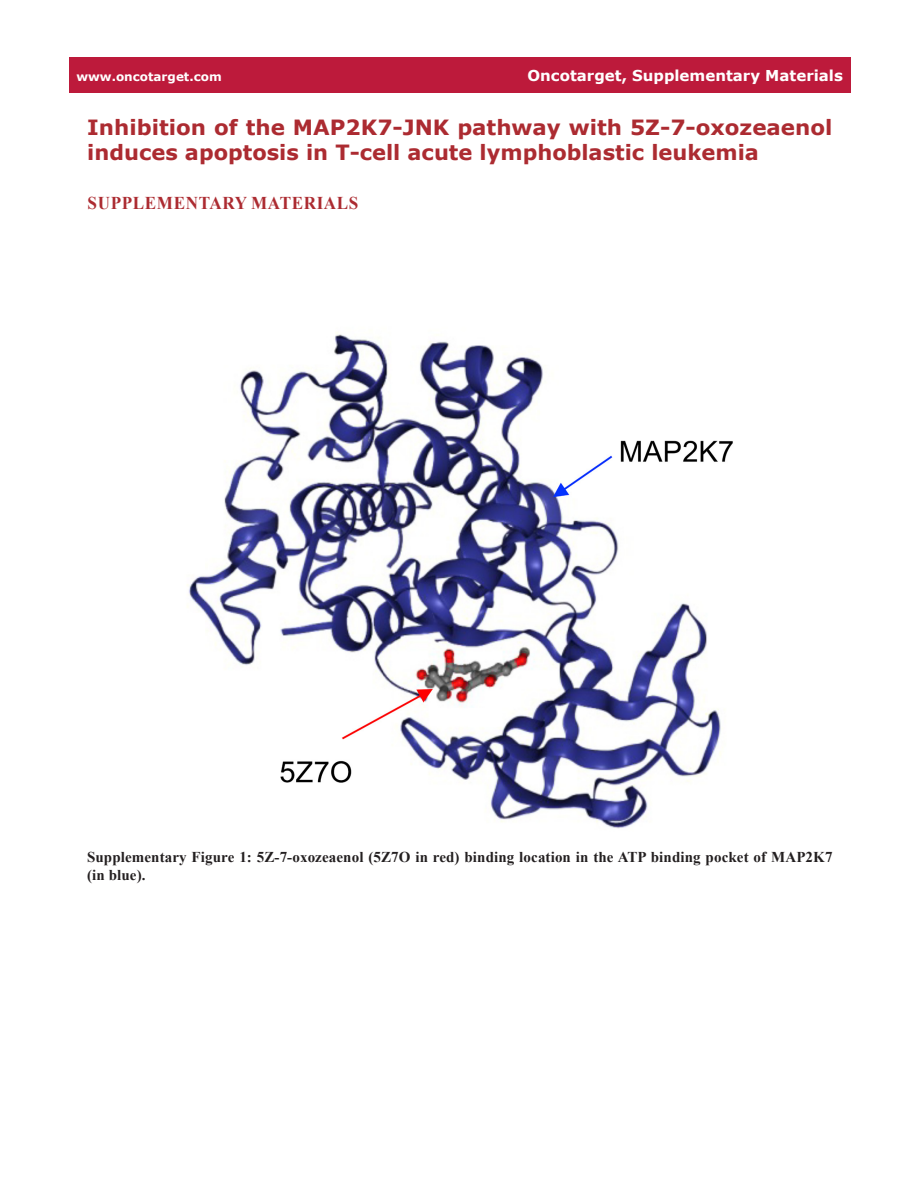
<style>
.page{position:relative;width:918px;height:1188px;background:#fff}
.page>*{position:absolute;margin:0;border:0;box-sizing:border-box;transform-origin:0 0}
.t1{font:700 21px/25.2px "Verdana";color:#ac2b31}
.Heading{font:700 18px "Times New Roman";letter-spacing:.035em;color:#ac2b31;scale:.95 1}
.FigureText{font:700 15px/18px "Times New Roman";letter-spacing:.01em;color:#231f20}
.t2{font:700 15px "Verdana";color:#fff}
.t3{font:700 12px "Verdana";color:#fff}
</style>
<div class="page">
<div style="left:69px;top:57px;width:781px;height:36px;background:#bd1a3b"></div>
<img style="left:187px;top:332px;width:546px;height:497px">
<p class="t3" style="left:76px;top:68px;width:147px">www.oncotarget.com</p>
<p class="t2" style="left:528px;top:65px;width:317px">Oncotarget, Supplementary Materials</p>
<p class="t1" style="left:87px;top:114px;width:747px">Inhibition of the MAP2K7-JNK pathway with 5Z-7-oxozeaenol induces apoptosis in T-cell acute lymphoblastic leukemia</p>
<p class="Heading" style="left:88px;top:190px;width:287px">SUPPLEMENTARY MATERIALS</p>
<p class="FigureText" style="left:87px;top:848px;width:747px">Supplementary Figure 1: 5Z-7-oxozeaenol (5Z7O in red) binding location in the ATP binding pocket of MAP2K7 (in blue).</p>
</div>
